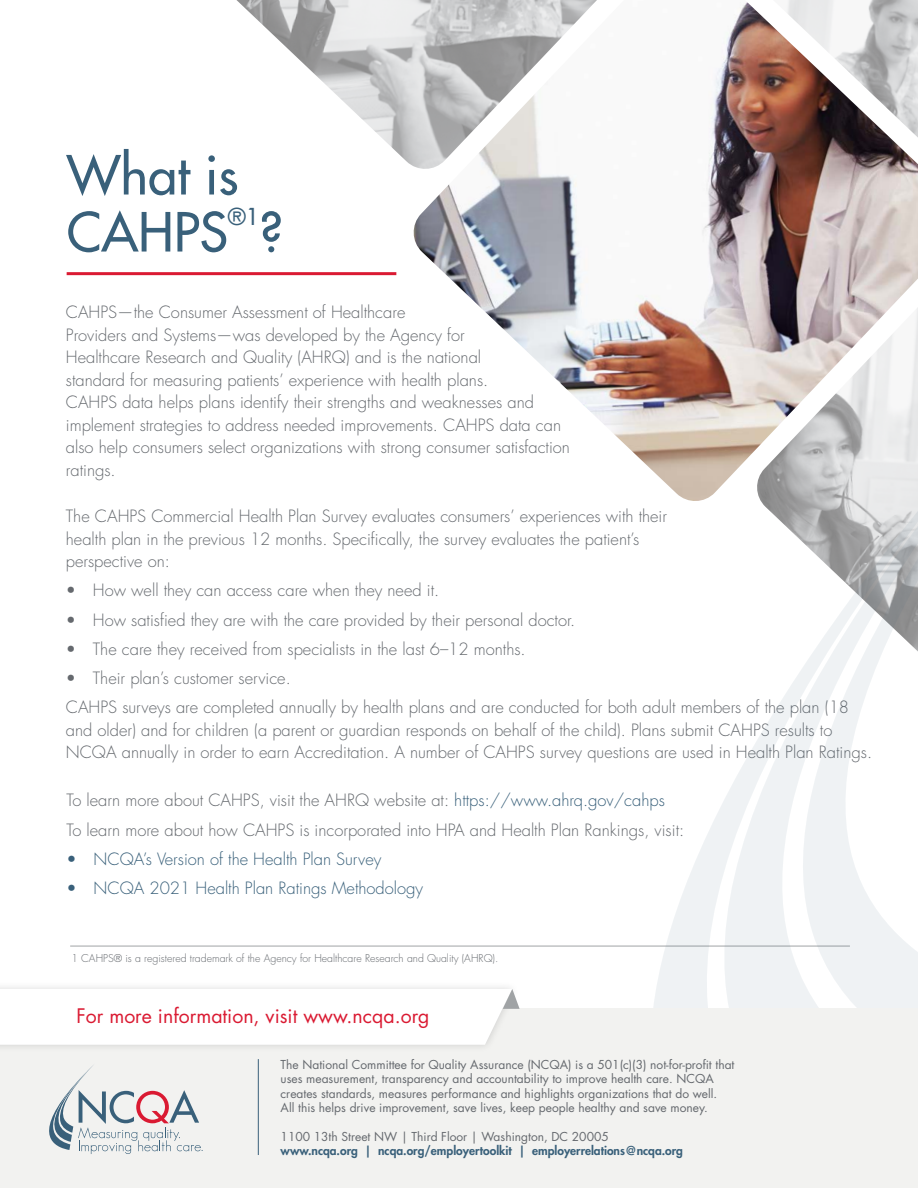
<style>
.page{position:relative;width:918px;height:1188px;background:#fff}
.page>*{position:absolute;margin:0;border:0;box-sizing:border-box;transform-origin:0 0}
.t1{font:500 52.5px/57px "Futura Std";color:#39607a}
.t2{font:500 22.8px "Futura Std";color:#39607a}
.t3{font:19.5px "Futura Std";color:#da1a32}
.t4{font:300 16.5px/22.5px "Futura Std";color:#65696e}
.t5{font:300 16.5px "Futura Std";color:#39607a}
.t6{font:12px/14.4px "Futura Std";color:#65696e}
.t7{font:800 12px "Futura Std";color:#39607a}
.t8{font:300 10.5px "Futura Std";color:#65696e}
.s1{color:#39607a}
</style>
<div class="page">
<hr style="left:70px;top:946px;width:780px;height:1px;background:#a0a3a5">
<img style="left:413px;top:2px;width:346px;height:466px">
<img style="left:236px;top:0;width:369px;height:172px">
<img style="left:759px;top:0;width:159px;height:111px">
<svg style="left:650px;top:119px;width:268px;height:890px"></svg>
<hr style="left:67px;top:272px;width:329px;height:3px;background:#da1a32">
<div style="left:0;top:1009px;width:918px;height:179px;background:#f2f2f0"></div>
<div style="left:0;top:980px;width:520px;height:73px;background:#000;opacity:.15"></div>
<div style="left:0;top:989px;width:520px;height:56px;background:#fff"></div>
<hr style="left:258px;top:1059px;width:1px;height:96px;background:#39607a">
<svg style="left:49px;top:1065px;width:154px;height:89px"></svg>
<h1 class="t1" style="left:67px;top:147px;width:173px">What is<br>CAHPS</h1>
<h2 class="t2" style="left:228px;top:202px;width:33px">®1</h2>
<h1 class="t1" style="left:259px;top:204px;width:25px">?</h1>
<p class="t4" style="left:66px;top:301px;width:506px">CAHPS—the Consumer Assessment of Healthcare<br>Providers and Systems—was developed by the Agency for<br>Healthcare Research and Quality (AHRQ) and is the national<br>standard for measuring patients’ experience with health plans.<br>CAHPS data helps plans identify their strengths and weaknesses and implement strategies to address needed improvements. CAHPS data can also help consumers select organizations with strong consumer satisfaction ratings.</p>
<p class="t4" style="left:66px;top:505px;width:603px">The CAHPS Commercial Health Plan Survey evaluates consumers’ experiences with their health plan in the previous 12 months. Specifically, the survey evaluates the patient’s perspective on:</p>
<p class="t4" style="left:66px;top:580px;width:375px">• How well they can access care when they need it.</p>
<p class="t4" style="left:66px;top:609px;width:511px">• How satisfied they are with the care provided by their personal doctor.</p>
<p class="t4" style="left:66px;top:638px;width:461px">• The care they received from specialists in the last 6–12 months.</p>
<p class="t4" style="left:66px;top:664px;width:785px;line-height:29.2px">• Their plan’s customer service.<br>CAHPS surveys are completed annually by health plans and are conducted for both adult members of the plan (18</p>
<p class="t4" style="left:66px;top:719px;width:808px">and older) and for children (a parent or guardian responds on behalf of the child). Plans submit CAHPS results to<br>NCQA annually in order to earn Accreditation. A number of CAHPS survey questions are used in Health Plan Ratings.</p>
<p class="t4" style="left:67px;top:786px;width:619px;line-height:29.2px">To learn more about CAHPS, visit the AHRQ website at: <span class="s1">https://www.ahrq.gov/cahps<br></span>To learn more about how CAHPS is incorporated into HPA and Health Plan Rankings, visit:</p>
<p class="t5" style="left:67px;top:849px;width:316px">• NCQA’s Version of the Health Plan Survey</p>
<p class="t5" style="left:67px;top:878px;width:358px">• NCQA 2021 Health Plan Ratings Methodology</p>
<p class="t8" style="left:71px;top:952px;width:429px">1 CAHPS® is a registered trademark of the Agency for Healthcare Research and Quality (AHRQ).</p>
<p class="t3" style="left:77px;top:1003px;width:354px">For more information, visit www.ncqa.org</p>
<p class="t6" style="left:281px;top:1058px;width:455px">The National Committee for Quality Assurance (NCQA) is a 501(c)(3) not-for-profit that uses measurement, transparency and accountability to improve health care. NCQA creates standards, measures performance and highlights organizations that do well.<br>All this helps drive improvement, save lives, keep people healthy and save money.</p>
<p class="t6" style="left:281px;top:1130px;width:330px">1100 13th Street NW | Third Floor | Washington, DC 20005</p>
<p class="t7" style="left:281px;top:1143px;width:404px">www.ncqa.org | ncqa.org/employertoolkit | employerrelations@ncqa.org</p>
</div>
